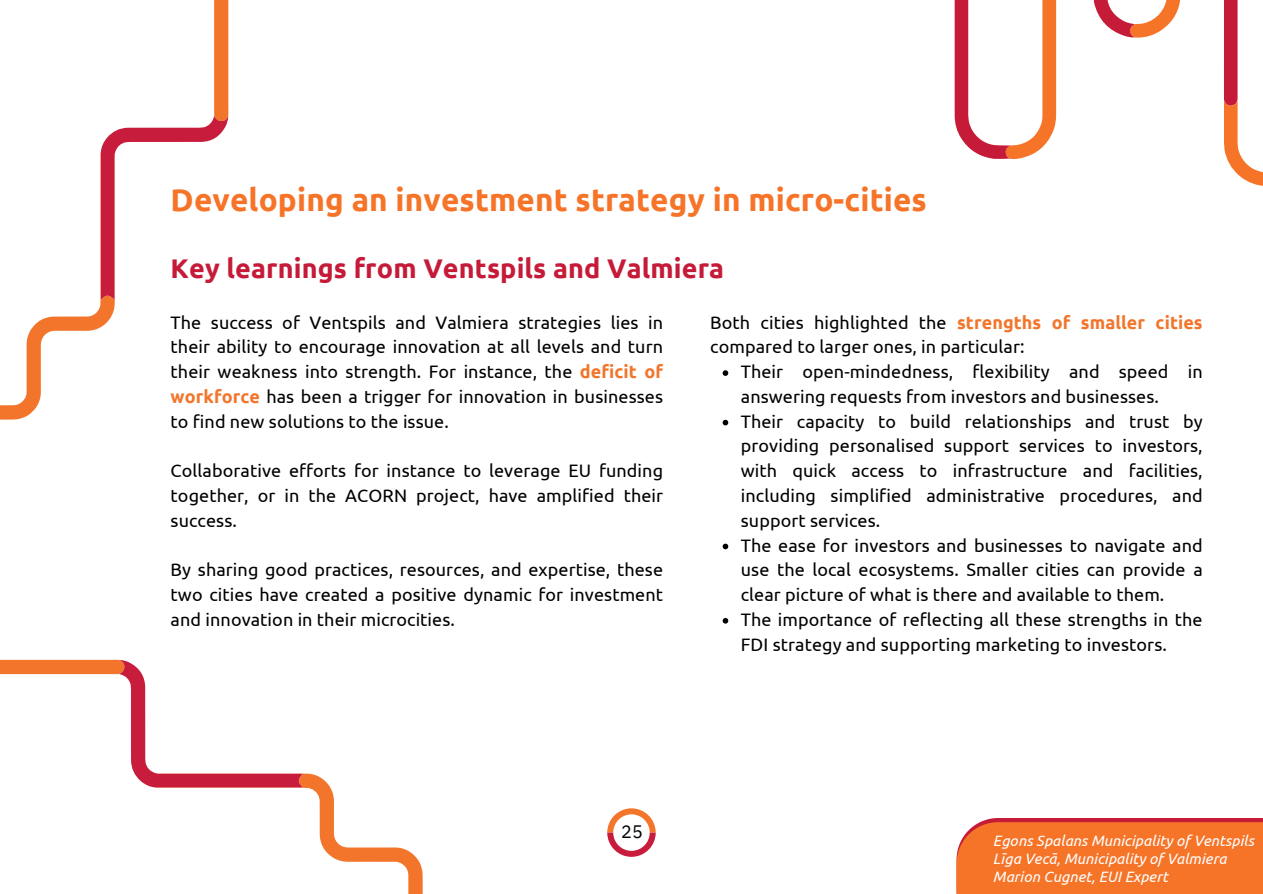
<style>
.page{position:relative;width:1263px;height:894px;background:#fff}
.page>*{position:absolute;margin:0;border:0;box-sizing:border-box;transform-origin:0 0}
.t1{font:700 31.5px "Ubuntu";letter-spacing:.005em;color:#f67428}
.t2{font:700 27px "Ubuntu";letter-spacing:.005em;color:#c61b38}
.t3{font:18px/24.8px "Ubuntu";letter-spacing:.005em;color:#000;text-align:justify}
.t4{font:18px "IBM Plex Sans";color:#000}
.t5{font:italic 15px "Ubuntu";letter-spacing:.005em;color:#fff}
.s1{font-weight:700;color:#f2752b}
</style>
<div class="page">
<svg style="left:607px;top:808px;width:49px;height:48px"></svg>
<svg style="left:0;top:659px;width:423px;height:234px"></svg>
<svg style="left:0;top:0;width:229px;height:419px"></svg>
<svg style="left:723px;top:370px;width:5px;height:6px"></svg>
<svg style="left:723px;top:419px;width:5px;height:6px"></svg>
<svg style="left:723px;top:543px;width:5px;height:6px"></svg>
<svg style="left:723px;top:618px;width:5px;height:5px"></svg>
<div style="left:956px;top:817px;width:307px;height:76px;background:#c61b38"></div>
<div style="left:956px;top:821px;width:307px;height:72px;background:#f67428"></div>
<svg style="left:1224px;top:0;width:13px;height:100px"></svg>
<svg style="left:1224px;top:100px;width:39px;height:86px"></svg>
<svg style="left:1093px;top:0;width:87px;height:38px"></svg>
<svg style="left:955px;top:0;width:101px;height:159px"></svg>
<h3 class="t1" style="left:171px;top:182px;width:758px">Developing an investment strategy in micro-cities</h3>
<h3 class="t2" style="left:171px;top:253px;width:555px">Key learnings from Ventspils and Valmiera</h3>
<h2 class="t3" style="left:171px;top:309px;width:494px">The success of Ventspils and Valmiera strategies lies in their ability to encourage innovation at all levels and turn their weakness into strength. For instance, the <span class="s1">deficit of workforce</span> has been a trigger for innovation in businesses to find new solutions to the issue.</h2>
<h3 class="t3" style="left:171px;top:458px;width:494px">Collaborative efforts for instance to leverage EU funding together, or in the ACORN project, have amplified their success.</h3>
<h3 class="t3" style="left:171px;top:557px;width:494px">By sharing good practices, resources, and expertise, these two cities have created a positive dynamic for investment and innovation in their microcities.</h3>
<p class="t3" style="left:710px;top:309px;width:494px">Both cities highlighted the <span class="s1">strengths of smaller cities </span>compared to larger ones, in particular:</p>
<p class="t3" style="left:741px;top:359px;width:463px">Their open-mindedness, flexibility and speed in answering requests from investors and businesses.</p>
<p class="t3" style="left:741px;top:408px;width:463px">Their capacity to build relationships and trust by providing personalised support services to investors, with quick access to infrastructure and facilities, including simplified administrative procedures, and support services.</p>
<p class="t3" style="left:741px;top:532px;width:463px">The ease for investors and businesses to navigate and use the local ecosystems. Smaller cities can provide a clear picture of what is there and available to them.</p>
<p class="t3" style="left:741px;top:606px;width:463px">The importance of reflecting all these strengths in the<br>FDI strategy and supporting marketing to investors.</p>
<h1 class="t4" style="left:621px;top:819px;width:23px">25</h1>
<p class="t5" style="left:993px;top:831px;width:263px">Egons Spalans Municipality of Ventspils</p>
<p class="t5" style="left:993px;top:849px;width:235px">Līga Vecā, Municipality of Valmiera</p>
<p class="t5" style="left:993px;top:867px;width:177px">Marion Cugnet, EUI Expert</p>
</div>
